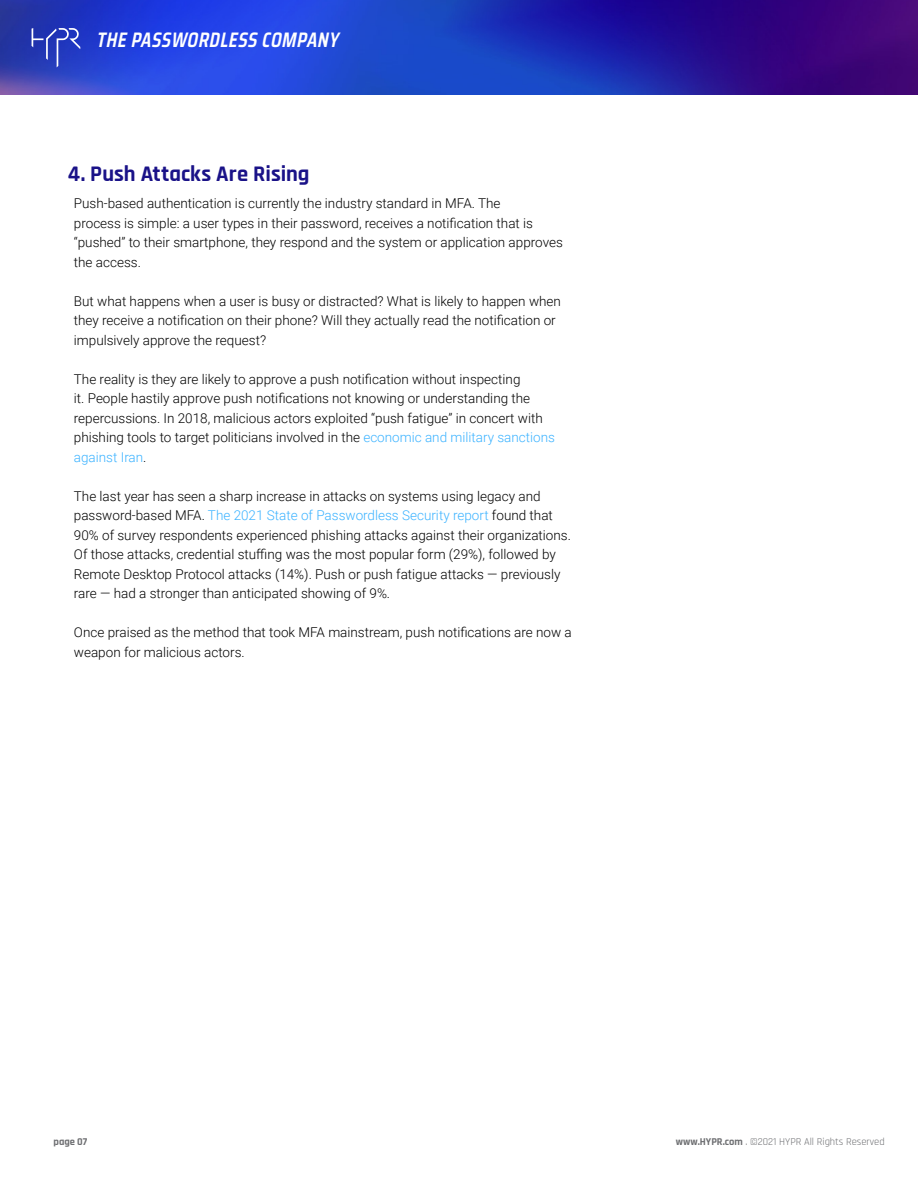
<style>
.page{position:relative;width:918px;height:1188px;background:#fff}
.page>*{position:absolute;margin:0;border:0;box-sizing:border-box;transform-origin:0 0}
.t1{font:700 22.5px "Rajdhani";color:#1a1288}
.t2{font:italic 600 21px "Saira Condensed";color:#fff}
.t3{font:300 13.5px/19.5px "Roboto";color:#000}
.t4{font:10.5px "Rajdhani";color:#6d6e71}
.t5{font:700 10.5px "Rajdhani";color:#6d6e71}
.s1{color:#3cb3ff}
.s2{font-weight:700}
</style>
<div class="page">
<img style="left:0;top:0;width:918px;height:94px">
<svg style="left:32px;top:28px;width:48px;height:39px;background:#3e51c2"></svg>
<h2 class="t2" style="left:96px;top:24px;width:249px">THEPASSWORDLESSCOMPANY</h2>
<h1 class="t1" style="left:68px;top:160px;width:243px">4. Push Attacks Are Rising</h1>
<p class="t3" style="left:74px;top:193px;width:491px">Push-based authentication is currently the industry standard in MFA. The<br>process is simple: a user types in their password, receives a notification that is “pushed” to their smartphone, they respond and the system or application approves the access.</p>
<p class="t3" style="left:74px;top:291px;width:489px">But what happens when a user is busy or distracted? What is likely to happen when they receive a notification on their phone? Will they actually read the notification or impulsively approve the request?</p>
<p class="t3" style="left:74px;top:369px;width:483px">The reality is they are likely to approve a push notification without inspecting<br>it. People hastily approve push notifications not knowing or understanding the repercussions. In 2018, malicious actors exploited “push fatigue” in concert with phishing tools to target politicians involved in the <span class="s1">economic and military sanctions against Iran</span>.</p>
<p class="t3" style="left:74px;top:486px;width:499px">The last year has seen a sharp increase in attacks on systems using legacy and password-based MFA. <span class="s1">The 2021 State of Passwordless Security report</span> found that 90% of survey respondents experienced phishing attacks against their organizations.<br>Of those attacks, credential stuffing was the most popular form (29%), followed by Remote Desktop Protocol attacks (14%). Push or push fatigue attacks — previously rare — had a stronger than anticipated showing of 9%.</p>
<p class="t3" style="left:74px;top:622px;width:499px">Once praised as the method that took MFA mainstream, push notifications are now a weapon for malicious actors.</p>
<p class="t5" style="left:54px;top:1135px;width:35px">page 07</p>
<p class="t4" style="left:676px;top:1135px;width:210px"><span class="s2">www.HYPR.com</span> . ©2021 HYPR All Rights Reserved</p>
</div>
